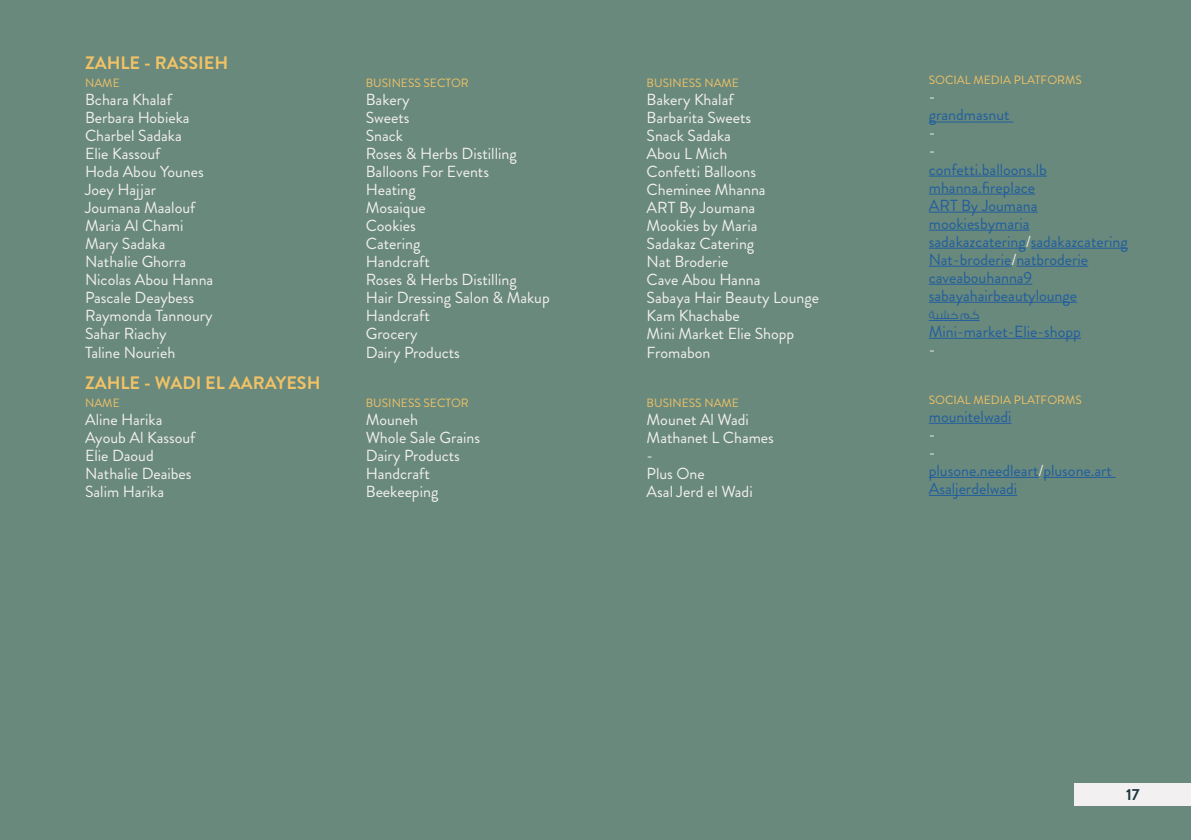
<style>
.page{position:relative;width:1191px;height:840px;background:#fff}
.page>*{position:absolute;margin:0;border:0;box-sizing:border-box;transform-origin:0 0}
.t1{font:700 18px "Brandon Grotesque";color:#f0c267}
.t2{font:16px/18px "Brandon Grotesque";color:#f3f0f1}
.t3{font:16px/18px "Brandon Grotesque";color:#215e9e}
.t4{font:700 16px "Brandon Grotesque";color:#1a3940}
.t5{font:12px "Brandon Grotesque";color:#f0c267}
.t6{font:300 12px "GESS Two";color:#215e9e;scale:.96 1}
.s1{color:#f3f0f1}
</style>
<div class="page">
<div style="left:0;top:0;width:1191px;height:839px;background:#69897c"></div>
<div style="left:1074px;top:782px;width:117px;height:23px;background:#f3f0f1"></div>
<hr style="left:928px;top:122px;width:85px;height:1px;background:#215e9e">
<hr style="left:928px;top:176px;width:119px;height:1px;background:#215e9e">
<hr style="left:928px;top:194px;width:107px;height:1px;background:#215e9e">
<hr style="left:928px;top:212px;width:109px;height:1px;background:#215e9e">
<hr style="left:928px;top:230px;width:101px;height:1px;background:#215e9e">
<hr style="left:928px;top:248px;width:97px;height:1px;background:#215e9e">
<hr style="left:1030px;top:248px;width:97px;height:1px;background:#215e9e">
<hr style="left:928px;top:266px;width:83px;height:1px;background:#215e9e">
<hr style="left:1016px;top:266px;width:72px;height:1px;background:#215e9e">
<hr style="left:928px;top:284px;width:104px;height:1px;background:#215e9e">
<hr style="left:928px;top:302px;width:149px;height:1px;background:#215e9e">
<hr style="left:928px;top:338px;width:153px;height:1px;background:#215e9e">
<hr style="left:928px;top:422px;width:83px;height:1px;background:#215e9e">
<hr style="left:928px;top:476px;width:110px;height:1px;background:#215e9e">
<hr style="left:1043px;top:476px;width:72px;height:1px;background:#215e9e">
<hr style="left:928px;top:494px;width:89px;height:1px;background:#215e9e">
<hr style="left:928px;top:320px;width:51px;height:1px;background:#215e9e">
<p class="t1" style="left:85px;top:51px;width:145px">ZAHLE - RASSIEH</p>
<p class="t5" style="left:85px;top:75px;width:36px">NAME</p>
<p class="t2" style="left:85px;top:91px;width:130px">Bchara Khalaf<br>Berbara Hobieka<br>Charbel Sadaka<br>Elie Kassouf<br>Hoda Abou Younes<br>Joey Hajjar<br>Joumana Maalouf<br>Maria Al Chami<br>Mary Sadaka<br>Nathalie Ghorra<br>Nicolas Abou Hanna<br>Pascale Deaybess<br>Raymonda Tannoury<br>Sahar Riachy<br>Taline Nourieh</p>
<p class="t1" style="left:85px;top:369px;width:237px">ZAHLE - WADI EL AARAYESH</p>
<p class="t5" style="left:85px;top:394px;width:36px">NAME</p>
<p class="t2" style="left:85px;top:410px;width:112px">Aline Harika<br>Ayoub Al Kassouf<br>Elie Daoud<br>Nathalie Deaibes<br>Salim Harika</p>
<p class="t5" style="left:366px;top:75px;width:105px">BUSINESS SECTOR</p>
<p class="t2" style="left:366px;top:91px;width:185px">Bakery<br>Sweets<br>Snack<br>Roses &amp; Herbs Distilling<br>Balloons For Events<br>Heating<br>Mosaique<br>Cookies<br>Catering<br>Handcraft<br>Roses &amp; Herbs Distilling<br>Hair Dressing Salon &amp; Makup<br>Handcraft<br>Grocery<br>Dairy Products</p>
<p class="t5" style="left:366px;top:394px;width:105px">BUSINESS SECTOR</p>
<p class="t2" style="left:366px;top:410px;width:116px">Mouneh<br>Whole Sale Grains<br>Dairy Products<br>Handcraft<br>Beekeeping</p>
<p class="t5" style="left:646px;top:75px;width:94px">BUSINESS NAME</p>
<p class="t2" style="left:646px;top:91px;width:174px">Bakery Khalaf<br>Barbarita Sweets<br>Snack Sadaka<br>Abou L Mich<br>Confetti Balloons<br>Cheminee Mhanna<br>ART By Joumana<br>Mookies by Maria<br>Sadakaz Catering<br>Nat Broderie<br>Cave Abou Hanna<br>Sabaya Hair Beauty Lounge<br>Kam Khachabe<br>Mini Market Elie Shopp<br>Fromabon</p>
<p class="t5" style="left:646px;top:394px;width:94px">BUSINESS NAME</p>
<p class="t2" style="left:646px;top:410px;width:129px">Mounet Al Wadi<br>Mathanet L Chames -<br>Plus One<br>Asal Jerd el Wadi</p>
<p class="t5" style="left:928px;top:72px;width:155px">SOCIAL MEDIA PLATFORMS</p>
<p class="t2" style="left:928px;top:88px;width:8px">-</p>
<p class="t3" style="left:928px;top:106px;width:82px">grandmasnut</p>
<p class="t2" style="left:928px;top:124px;width:8px">- -</p>
<p class="t3" style="left:928px;top:160px;width:200px">confetti.balloons.lb mhanna.fireplace<br>ART By Joumana mookiesbymaria sadakazcatering<span class="s1">/</span>sadakazcatering<br>Nat-broderie<span class="s1">/</span>natbroderie caveabouhanna9 sabayahairbeautylounge</p>
<p class="t3" style="left:928px;top:322px;width:154px">Mini-market-Elie-shopp</p>
<p class="t2" style="left:928px;top:340px;width:8px">-</p>
<p class="t6" style="left:928px;top:308px;width:55px">شب ة خ م َك</p>
<p class="t5" style="left:928px;top:391px;width:155px">SOCIAL MEDIA PLATFORMS</p>
<p class="t3" style="left:928px;top:407px;width:84px">mounitelwadi</p>
<p class="t3" style="left:928px;top:425px;width:185px"><span class="s1">-<br>- </span>plusone.needleart<span class="s1">/</span>plusone.art<br>Asaljerdelwadi</p>
<p class="t4" style="left:1126px;top:782px;width:15px">17</p>
</div>
